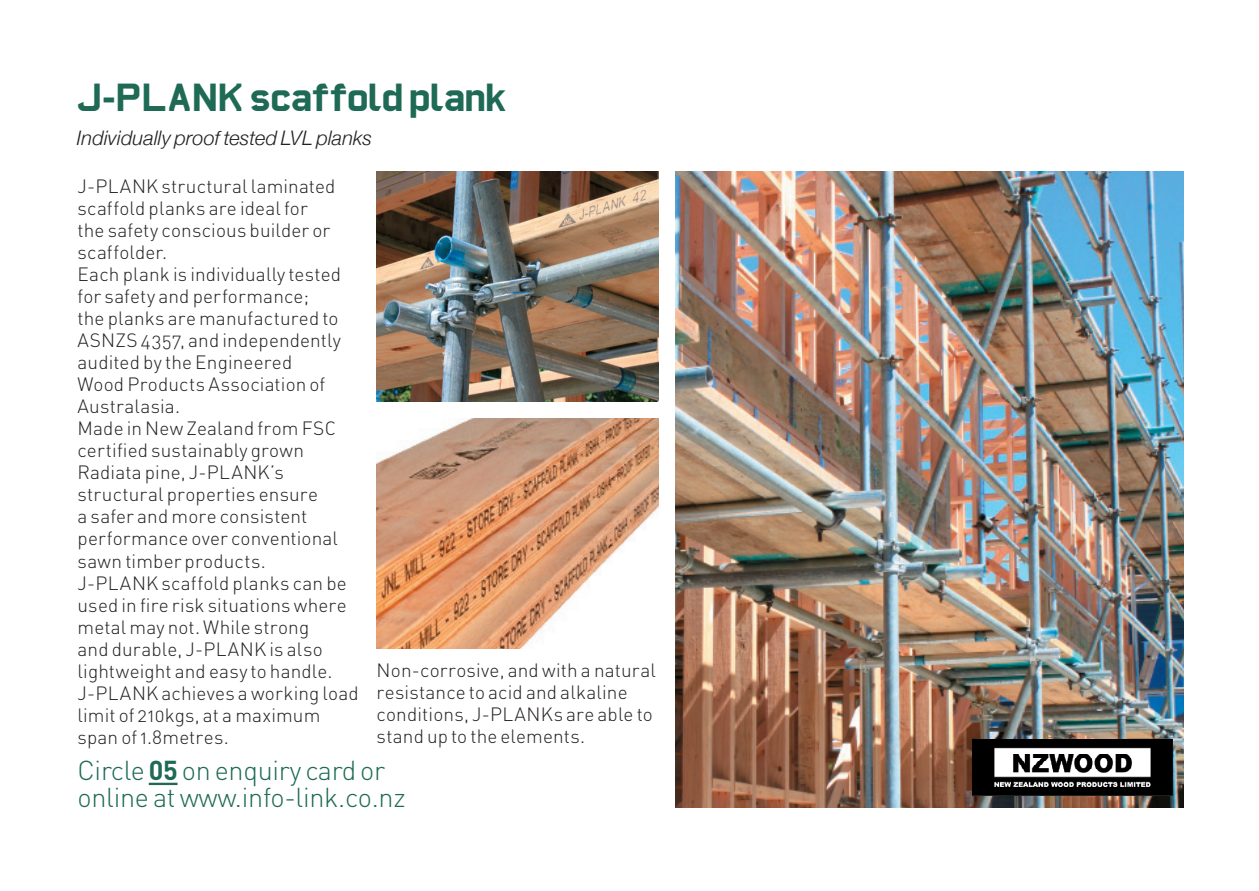
<style>
.page{position:relative;width:1259px;height:891px;background:#fff}
.page>*{position:absolute;margin:0;border:0;box-sizing:border-box;transform-origin:0 0}
.il_headline{font:700 36px "AF Carplates";letter-spacing:-.04em;color:#1e6a55;scale:1.1 1}
.il_text_info{font:300 27px/27px "DIN";letter-spacing:-.01em;color:#1e6a55}
.il_intro{font:italic 300 20px "Helvetica Neue";letter-spacing:.005em;color:#231f20}
.il_body{font:19px/22px "DIN Light Alternate";letter-spacing:.01em;color:#231f20}
.s1{font-weight:700}
</style>
<div class="page">
<hr style="left:149px;top:782px;width:29px;height:2px;background:#1e6a55">
<img style="left:675px;top:172px;width:508px;height:634px">
<img style="left:377px;top:172px;width:281px;height:229px">
<img style="left:377px;top:418px;width:281px;height:230px">
<img style="left:972px;top:739px;width:200px;height:57px">
<p class="il_headline" style="left:76px;top:73px;width:394px">J-PLANK scaffold plank</p>
<p class="il_intro" style="left:77px;top:126px;width:296px">Individually proof tested LVL planks</p>
<p class="il_body" style="left:77px;top:175px;width:259px">J-PLANK structural laminated scaffold planks are ideal for the safety conscious builder or scaffolder.</p>
<p class="il_body" style="left:77px;top:263px;width:265px">Each plank is individually tested for safety and performance;<br>the planks are manufactured to<br>ASNZS 4357, and independently audited by the Engineered<br>Wood Products Association of<br>Australasia.</p>
<p class="il_body" style="left:77px;top:417px;width:262px">Made in New Zealand from FSC certified sustainably grown<br>Radiata pine, J-PLANK’s structural properties ensure<br>a safer and more consistent performance over conventional sawn timber products.</p>
<p class="il_body" style="left:77px;top:571px;width:271px">J-PLANK scaffold planks can be used in fire risk situations where metal may not. While strong<br>and durable, J-PLANK is also lightweight and easy to handle.</p>
<p class="il_body" style="left:77px;top:681px;width:283px">J-PLANK achieves a working load limit of 210kgs, at a maximum span of 1.8metres.</p>
<p class="il_body" style="left:377px;top:659px;width:281px">Non-corrosive, and with a natural resistance to acid and alkaline conditions, J-PLANKs are able to stand up to the elements.</p>
<p class="il_text_info" style="left:77px;top:756px;width:329px">Circle <span class="s1">05</span> on enquiry card or online at www.info-link.co.nz</p>
</div>
